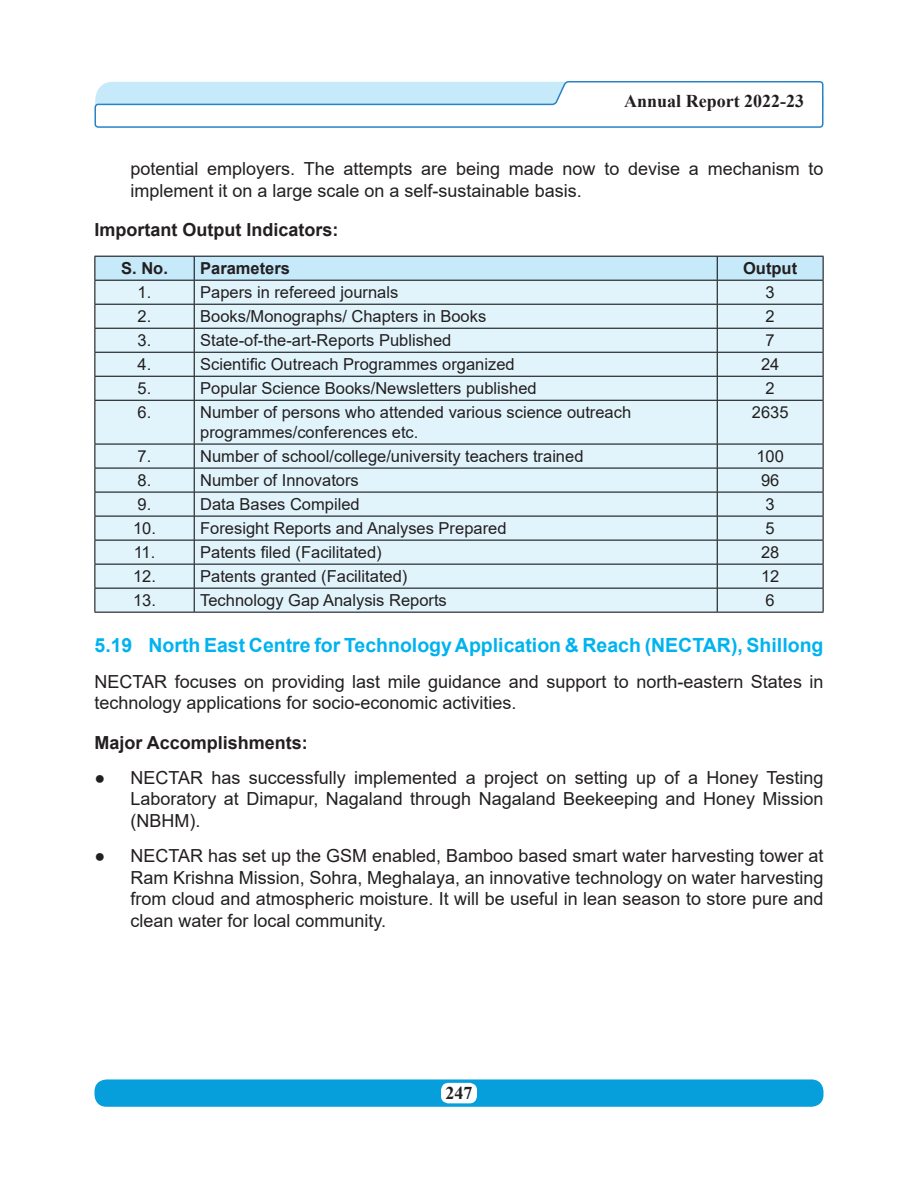
<style>
.page{position:relative;width:918px;height:1188px;background:#fff}
.page>*{position:absolute;margin:0;border:0;box-sizing:border-box;transform-origin:0 0}
.t1{font:700 19.5px "Arial";color:#00b3ef}
.t2{font:18px/21.6px "Arial";color:#231f20}
.t3{font:700 18px "Arial";color:#231f20}
.t4{font:700 18px "Times New Roman";color:#231f20}
.t5{font:16.5px/19.8px "Arial";color:#231f20}
.t6{font:700 16.5px "Arial";color:#231f20}
</style>
<div class="page">
<div style="left:94px;top:1079px;width:730px;height:28px;background:#069edb;border-radius:12px"></div>
<div style="left:441px;top:1083px;width:36px;height:20px;background:#fff;border-radius:8px"></div>
<svg style="left:94px;top:81px;width:730px;height:47px"></svg>
<div style="left:95px;top:401px;width:728px;height:211px;background:#e1f4fc"></div>
<hr style="left:823px;top:401px;width:1px;height:43px;background:#000">
<hr style="left:94px;top:400px;width:100px;height:1px;background:#000">
<hr style="left:194px;top:400px;width:523px;height:1px;background:#000">
<hr style="left:717px;top:400px;width:106px;height:1px;background:#000">
<hr style="left:94px;top:444px;width:100px;height:1px;background:#000">
<hr style="left:194px;top:444px;width:523px;height:1px;background:#000">
<hr style="left:717px;top:444px;width:106px;height:1px;background:#000">
<hr style="left:94px;top:468px;width:100px;height:1px;background:#000">
<hr style="left:194px;top:468px;width:523px;height:1px;background:#000">
<hr style="left:717px;top:468px;width:106px;height:1px;background:#000">
<hr style="left:94px;top:492px;width:100px;height:1px;background:#000">
<hr style="left:194px;top:492px;width:523px;height:1px;background:#000">
<hr style="left:717px;top:492px;width:106px;height:1px;background:#000">
<hr style="left:94px;top:516px;width:100px;height:1px;background:#000">
<hr style="left:194px;top:516px;width:523px;height:1px;background:#000">
<hr style="left:717px;top:516px;width:106px;height:1px;background:#000">
<hr style="left:94px;top:540px;width:100px;height:1px;background:#000">
<hr style="left:194px;top:540px;width:523px;height:1px;background:#000">
<hr style="left:717px;top:540px;width:106px;height:1px;background:#000">
<hr style="left:94px;top:564px;width:100px;height:1px;background:#000">
<hr style="left:194px;top:564px;width:523px;height:1px;background:#000">
<hr style="left:717px;top:564px;width:106px;height:1px;background:#000">
<hr style="left:94px;top:588px;width:100px;height:1px;background:#000">
<hr style="left:194px;top:588px;width:523px;height:1px;background:#000">
<hr style="left:717px;top:588px;width:106px;height:1px;background:#000">
<hr style="left:94px;top:612px;width:100px;height:1px;background:#000">
<hr style="left:194px;top:612px;width:523px;height:1px;background:#000">
<hr style="left:717px;top:612px;width:106px;height:1px;background:#000">
<svg style="left:94px;top:256px;width:730px;height:144px;background:#d2e7ef"></svg>
<hr style="left:94px;top:401px;width:1px;height:43px;background:#000">
<hr style="left:194px;top:401px;width:1px;height:43px;background:#000">
<hr style="left:717px;top:401px;width:1px;height:43px;background:#000">
<svg style="left:94px;top:444px;width:1px;height:168px"></svg>
<svg style="left:194px;top:444px;width:1px;height:168px"></svg>
<svg style="left:717px;top:444px;width:1px;height:168px"></svg>
<svg style="left:823px;top:444px;width:1px;height:168px"></svg>
<p class="t4" style="left:624px;top:88px;width:181px">Annual Report 2022-23</p>
<p class="t2" style="left:130px;top:158px;width:694px">potential employers. The attempts are being made now to devise a mechanism to implement it on a large scale on a self-sustainable basis.</p>
<p class="t3" style="left:94px;top:217px;width:246px">Important Output Indicators:</p>
<p class="t6" style="left:121px;top:257px;width:48px">S. No.</p>
<p class="t6" style="left:200px;top:257px;width:91px">Parameters</p>
<p class="t6" style="left:743px;top:257px;width:56px">Output</p>
<p class="t5" style="left:138px;top:282px;width:15px">1.</p>
<p class="t5" style="left:200px;top:282px;width:200px">Papers in refereed journals</p>
<p class="t5" style="left:766px;top:282px;width:11px">3</p>
<p class="t5" style="left:138px;top:306px;width:15px">2.</p>
<p class="t5" style="left:200px;top:306px;width:288px">Books/Monographs/ Chapters in Books</p>
<p class="t5" style="left:766px;top:306px;width:11px">2</p>
<p class="t5" style="left:138px;top:330px;width:15px">3.</p>
<p class="t5" style="left:200px;top:330px;width:253px">State-of-the-art-Reports Published</p>
<p class="t5" style="left:766px;top:330px;width:11px">7</p>
<p class="t5" style="left:138px;top:354px;width:15px">4.</p>
<p class="t5" style="left:200px;top:354px;width:316px">Scientific Outreach Programmes organized</p>
<p class="t5" style="left:761px;top:354px;width:20px">24</p>
<p class="t5" style="left:138px;top:378px;width:15px">5.</p>
<p class="t5" style="left:200px;top:378px;width:338px">Popular Science Books/Newsletters published</p>
<p class="t5" style="left:766px;top:378px;width:11px">2</p>
<p class="t5" style="left:138px;top:402px;width:15px">6.</p>
<p class="t5" style="left:200px;top:402px;width:433px">Number of persons who attended various science outreach programmes/conferences etc.</p>
<p class="t5" style="left:752px;top:402px;width:38px">2635</p>
<p class="t5" style="left:138px;top:446px;width:15px">7.</p>
<p class="t5" style="left:200px;top:446px;width:385px">Number of school/college/university teachers trained</p>
<p class="t5" style="left:756px;top:446px;width:29px">100</p>
<p class="t5" style="left:138px;top:470px;width:15px">8.</p>
<p class="t5" style="left:200px;top:470px;width:160px">Number of Innovators</p>
<p class="t5" style="left:761px;top:470px;width:20px">96</p>
<p class="t5" style="left:138px;top:494px;width:15px">9.</p>
<p class="t5" style="left:200px;top:494px;width:161px">Data Bases Compiled</p>
<p class="t5" style="left:766px;top:494px;width:11px">3</p>
<p class="t5" style="left:133px;top:518px;width:24px">10.</p>
<p class="t5" style="left:200px;top:518px;width:308px">Foresight Reports and Analyses Prepared</p>
<p class="t5" style="left:766px;top:518px;width:11px">5</p>
<p class="t5" style="left:134px;top:542px;width:23px">11.</p>
<p class="t5" style="left:200px;top:542px;width:183px">Patents filed (Facilitated)</p>
<p class="t5" style="left:761px;top:542px;width:20px">28</p>
<p class="t5" style="left:133px;top:566px;width:24px">12.</p>
<p class="t5" style="left:200px;top:566px;width:209px">Patents granted (Facilitated)</p>
<p class="t5" style="left:761px;top:566px;width:20px">12</p>
<p class="t5" style="left:133px;top:590px;width:24px">13.</p>
<p class="t5" style="left:200px;top:590px;width:248px">Technology Gap Analysis Reports</p>
<p class="t5" style="left:766px;top:590px;width:11px">6</p>
<p class="t1" style="left:94px;top:632px;width:731px">5.19 North East Centre for Technology Application &amp; Reach (NECTAR), Shillong</p>
<p class="t2" style="left:94px;top:670px;width:731px">NECTAR focuses on providing last mile guidance and support to north-eastern States in technology applications for socio-economic activities.</p>
<p class="t3" style="left:94px;top:730px;width:215px">Major Accomplishments:</p>
<p class="t2" style="left:130px;top:767px;width:694px;text-align:justify;text-indent:-36px">● NECTAR has successfully implemented a project on setting up of a Honey Testing Laboratory at Dimapur, Nagaland through Nagaland Beekeeping and Honey Mission (NBHM).</p>
<p class="t2" style="left:130px;top:845px;width:695px;text-align:justify;text-indent:-36px">● NECTAR has set up the GSM enabled, Bamboo based smart water harvesting tower at Ram Krishna Mission, Sohra, Meghalaya, an innovative technology on water harvesting from cloud and atmospheric moisture. It will be useful in lean season to store pure and clean water for local community.</p>
<p class="t4" style="left:446px;top:1080px;width:28px">247</p>
</div>
